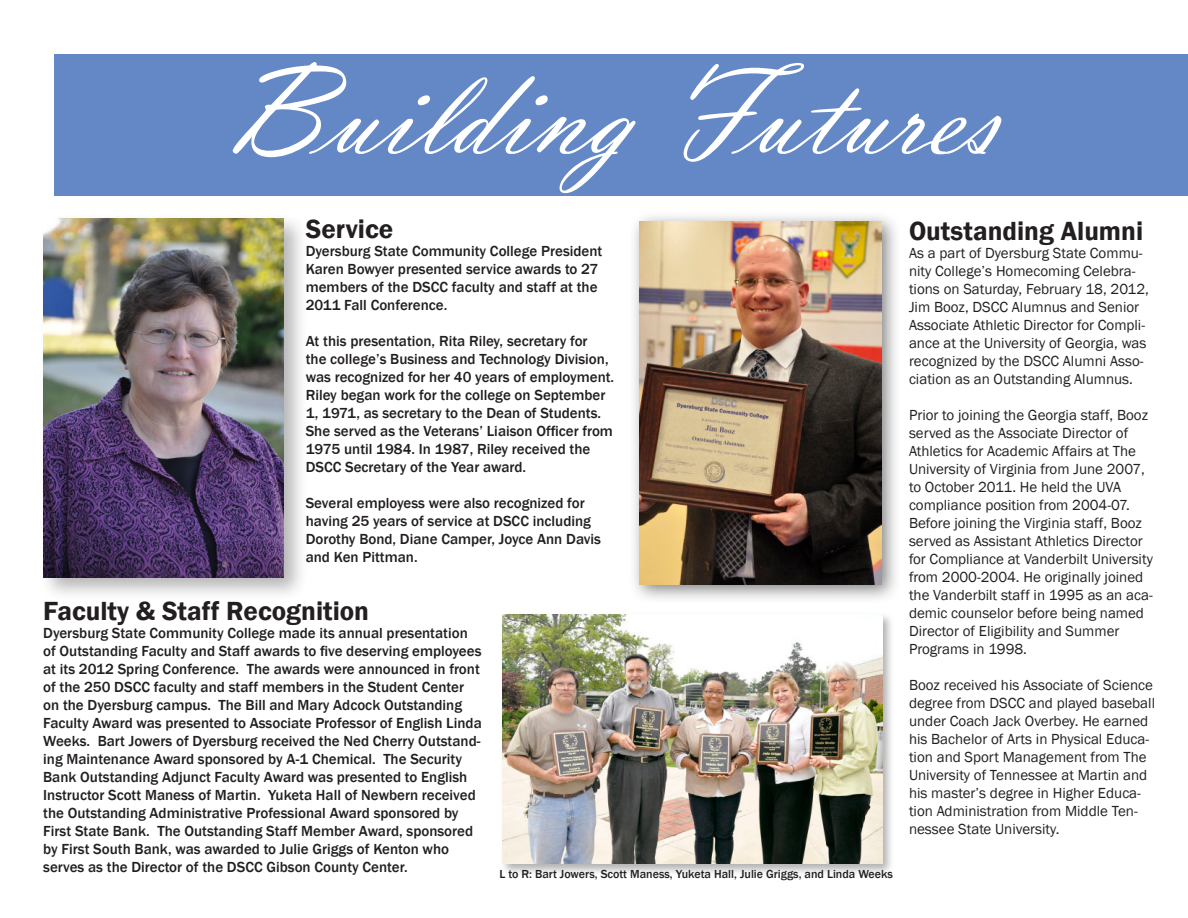
<style>
.page{position:relative;width:1188px;height:918px;background:#fff}
.page>*{position:absolute;margin:0;border:0;box-sizing:border-box;transform-origin:0 0}
.t1{font:132px "Vladimir Script";letter-spacing:-.005em;color:#fff}
.t2{font:600 27px "Franklin Gothic";color:#231f20}
.t3{font:500 15px/18px "Franklin Gothic";color:#231f20}
.t4{font:15px/18px "Franklin Gothic";color:#231f20}
.t5{font:500 12px "Franklin Gothic";color:#231f20}
</style>
<div class="page">
<div style="left:54px;top:54px;width:1134px;height:141px;background:#6488c5"></div>
<div style="left:629px;top:211px;width:273px;height:394px;background:#231f20;opacity:.56"></div>
<img style="left:639px;top:221px;width:242px;height:363px">
<div style="left:499px;top:612px;width:396px;height:264px;background:#231f20;opacity:.35"></div>
<img style="left:503px;top:615px;width:379px;height:249px">
<div style="left:38px;top:212px;width:270px;height:390px;background:#231f20;opacity:.33"></div>
<img style="left:44px;top:218px;width:239px;height:359px">
<h1 class="t1" style="left:222px;top:35px;width:779px">Building Futures</h1>
<h2 class="t2" style="left:909px;top:220px;width:236px">Outstanding Alumni</h2>
<p class="t4" style="left:909px;top:245px;width:241px">As a part of Dyersburg State Commu&shy;nity College’s Homecoming Celebra&shy;tions on Saturday, February 18, 2012, Jim Booz, DSCC Alumnus and Senior Associate Athletic Director for Compli&shy;ance at the University of Georgia, was recognized by the DSCC Alumni Asso&shy;ciation as an Outstanding Alumnus.</p>
<p class="t4" style="left:909px;top:407px;width:245px">Prior to joining the Georgia staff, Booz served as the Associate Director of Athletics for Academic Affairs at The University of Virginia from June 2007, to October 2011. He held the UVA compliance position from 2004-07.<br>Before joining the Virginia staff, Booz served as Assistant Athletics Director for Compliance at Vanderbilt University from 2000-2004. He originally joined the Vanderbilt staff in 1995 as an aca&shy;demic counselor before being named Director of Eligibility and Summer Programs in 1998.</p>
<p class="t4" style="left:909px;top:677px;width:248px">Booz received his Associate of Science degree from DSCC and played baseball under Coach Jack Overbey. He earned his Bachelor of Arts in Physical Educa&shy;tion and Sport Management from The University of Tennessee at Martin and his master’s degree in Higher Educa&shy;tion Administration from Middle Ten&shy;nessee State University.</p>
<h2 class="t2" style="left:306px;top:218px;width:89px">Service</h2>
<p class="t3" style="left:306px;top:243px;width:298px">Dyersburg State Community College President Karen Bowyer presented service awards to 27 members of the DSCC faculty and staff at the 2011 Fall Conference.</p>
<p class="t3" style="left:306px;top:333px;width:310px">At this presentation, Rita Riley, secretary for<br>the college’s Business and Technology Division, was recognized for her 40 years of employment.<br>Riley began work for the college on September 1, 1971, as secretary to the Dean of Students.<br>She served as the Veterans’ Liaison Officer from 1975 until 1984. In 1987, Riley received the DSCC Secretary of the Year award.</p>
<p class="t3" style="left:306px;top:494px;width:297px">Several employess were also recognized for having 25 years of service at DSCC including Dorothy Bond, Diane Camper, Joyce Ann Davis and Ken Pittman.</p>
<h2 class="t2" style="left:43px;top:600px;width:327px">Faculty &amp; Staff Recognition</h2>
<p class="t3" style="left:43px;top:625px;width:440px">Dyersburg State Community College made its annual presentation of Outstanding Faculty and Staff awards to five deserving employees at its 2012 Spring Conference. The awards were announced in front of the 250 DSCC faculty and staff members in the Student Center on the Dyersburg campus. The Bill and Mary Adcock Outstanding Faculty Award was presented to Associate Professor of English Linda Weeks. Bart Jowers of Dyersburg received the Ned Cherry Outstand&shy;ing Maintenance Award sponsored by A-1 Chemical. The Security Bank Outstanding Adjunct Faculty Award was presented to English Instructor Scott Maness of Martin. Yuketa Hall of Newbern received the Outstanding Administrative Professional Award sponsored by First State Bank. The Outstanding Staff Member Award, sponsored by First South Bank, was awarded to Julie Griggs of Kenton who serves as the Director of the DSCC Gibson County Center.</p>
<p class="t5" style="left:500px;top:869px;width:395px">L to R: Bart Jowers, Scott Maness, Yuketa Hall, Julie Griggs, and Linda Weeks</p>
</div>
